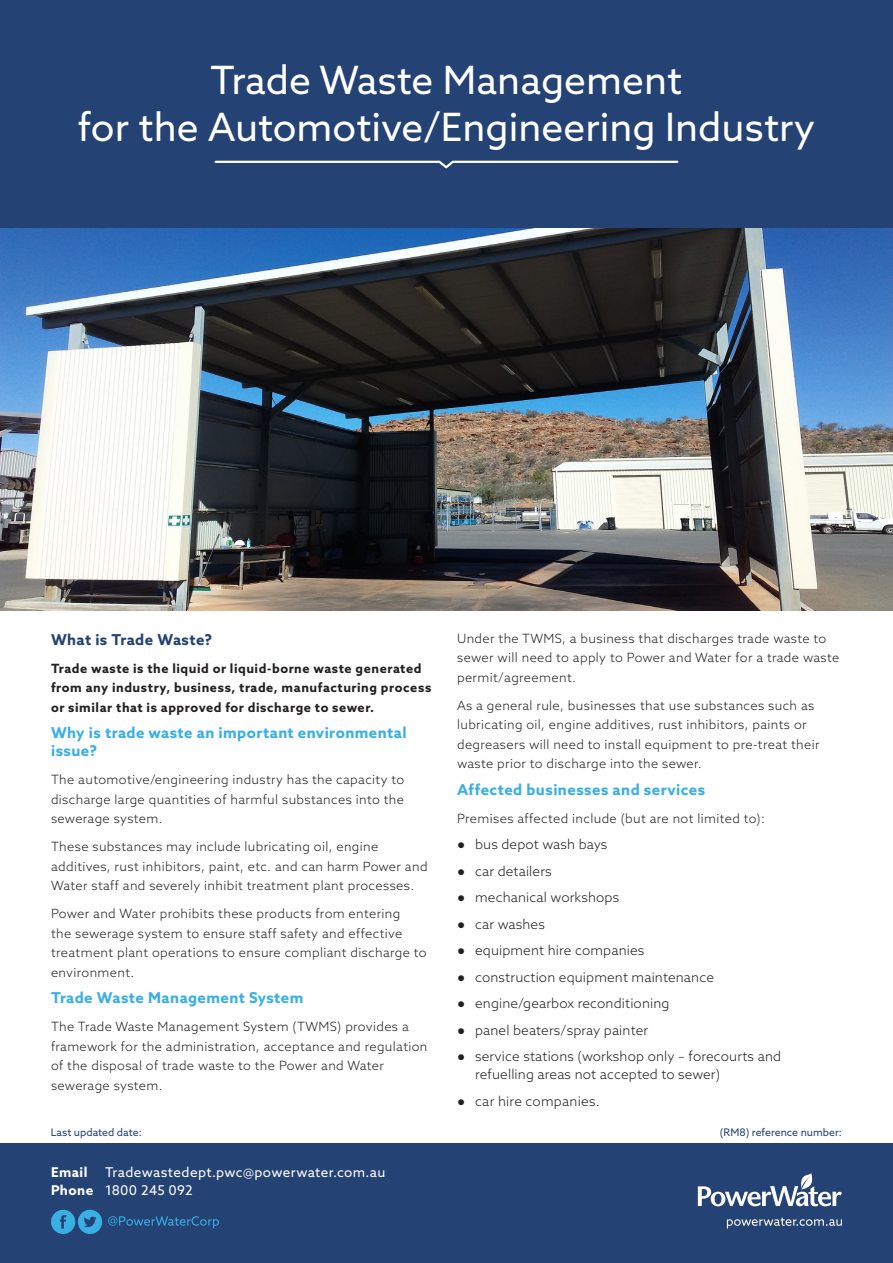
<style>
.page{position:relative;width:893px;height:1263px;background:#fff}
.page>*{position:absolute;margin:0;border:0;box-sizing:border-box;transform-origin:0 0}
.t1{font:39px "Azo Sans";color:#fff}
.body_copy{font:700 15px/18px "Azo Sans";letter-spacing:.03em;color:#39afe4}
.body_copy-2{font:700 15px "Azo Sans";letter-spacing:.03em;color:#254274}
.t2{font:300 13.5px/18px "Azo Sans";letter-spacing:.01em;color:#231f20}
.body_copy-3{font:13.5px "Azo Sans";letter-spacing:.02em;color:#fff}
.body_copy-4{font:700 13.5px "Azo Sans";letter-spacing:.035em;color:#fff}
.body_copy-5{font:300 12.75px/19.5px "Azo Sans";letter-spacing:.03em;color:#231f20}
.body_copy-6{font:700 12.75px/19.5px "Azo Sans";letter-spacing:.045em;color:#231f20}
.t3{font:10.5px "Azo Sans";color:#254274}
.s1{font-family:"Arial";font-weight:400}
.s2{font-weight:700}
</style>
<div class="page">
<div style="left:0;top:0;width:893px;height:229px;background:#254274"></div>
<svg style="left:214px;top:160px;width:465px;height:9px"></svg>
<div style="left:0;top:1144px;width:893px;height:119px;background:#254274"></div>
<svg style="left:108px;top:1216px;width:111px;height:12px"></svg>
<svg style="left:51px;top:1210px;width:51px;height:24px"></svg>
<svg style="left:727px;top:1217px;width:115px;height:11px"></svg>
<svg style="left:698px;top:1173px;width:144px;height:34px"></svg>
<img style="left:0;top:229px;width:893px;height:381px">
<p class="t1" style="left:211px;top:55px;width:473px">Trade Waste Management</p>
<p class="t1" style="left:78px;top:101px;width:739px">for the Automotive/Engineering Industry</p>
<p class="body_copy-2" style="left:51px;top:629px;width:163px">What is Trade Waste?</p>
<p class="body_copy-6" style="left:51px;top:658px;width:382px">Trade waste is the liquid or liquid-borne waste generated from any industry, business, trade, manufacturing process or similar that is approved for discharge to sewer.</p>
<p class="body_copy" style="left:51px;top:723px;width:357px">Why is trade waste an important environmental issue?</p>
<p class="body_copy-5" style="left:51px;top:770px;width:355px;text-align:justify">The automotive/engineering industry has the capacity to discharge large quantities of harmful substances into the sewerage system.</p>
<p class="body_copy-5" style="left:51px;top:837px;width:378px">These substances may include lubricating oil, engine additives, rust inhibitors, paint, etc. and can harm Power and<br>Water staff and severely inhibit treatment plant processes.</p>
<p class="body_copy-5" style="left:51px;top:904px;width:377px">Power and Water prohibits these products from entering<br>the sewerage system to ensure staff safety and effective treatment plant operations to ensure compliant discharge to environment.</p>
<p class="body_copy" style="left:51px;top:988px;width:254px">Trade Waste Management System</p>
<p class="body_copy-5" style="left:51px;top:1017px;width:378px">The Trade Waste Management System (TWMS) provides a framework for the administration, acceptance and regulation of the disposal of trade waste to the Power and Water sewerage system.</p>
<p class="body_copy-5" style="left:457px;top:628px;width:384px">Under the TWMS, a business that discharges trade waste to sewer will need to apply to Power and Water for a trade waste permit/agreement.</p>
<p class="body_copy-5" style="left:457px;top:695px;width:364px">As a general rule, businesses that use substances such as lubricating oil, engine additives, rust inhibitors, paints or degreasers will need to install equipment to pre-treat their waste prior to discharge into the sewer.</p>
<p class="body_copy" style="left:457px;top:780px;width:249px">Affected businesses and services</p>
<p class="body_copy-5" style="left:457px;top:808px;width:309px">Premises affected include (but are not limited to):</p>
<p class="t2" style="left:457px;top:835px;width:152px"><span class="s1">●</span> bus depot wash bays</p>
<p class="t2" style="left:457px;top:862px;width:96px"><span class="s1">●</span> car detailers</p>
<p class="t2" style="left:457px;top:888px;width:164px"><span class="s1">●</span> mechanical workshops</p>
<p class="t2" style="left:457px;top:915px;width:89px"><span class="s1">●</span> car washes</p>
<p class="t2" style="left:457px;top:941px;width:189px"><span class="s1">●</span> equipment hire companies</p>
<p class="t2" style="left:457px;top:968px;width:258px"><span class="s1">●</span> construction equipment maintenance</p>
<p class="t2" style="left:457px;top:994px;width:214px"><span class="s1">●</span> engine/gearbox reconditioning</p>
<p class="t2" style="left:457px;top:1021px;width:193px"><span class="s1">●</span> panel beaters/spray painter</p>
<p class="t2" style="left:475px;top:1047px;width:307px;text-indent:-18px"><span class="s1">●</span> service stations (workshop only – forecourts and refuelling areas not accepted to sewer)</p>
<p class="t2" style="left:457px;top:1092px;width:144px"><span class="s1">●</span> car hire companies.</p>
<p class="t3" style="left:51px;top:1126px;width:92px">Last updated date:</p>
<p class="t3" style="left:720px;top:1126px;width:124px">(RM8) reference number:</p>
<p class="body_copy-4" style="left:51px;top:1163px;width:38px">Email</p>
<p class="body_copy-3" style="left:105px;top:1164px;width:282px">Tradewastedept.pwc@powerwater.com.au</p>
<p class="body_copy-3" style="left:51px;top:1182px;width:143px"><span class="s2">Phone</span> 1800 245 092</p>
</div>
